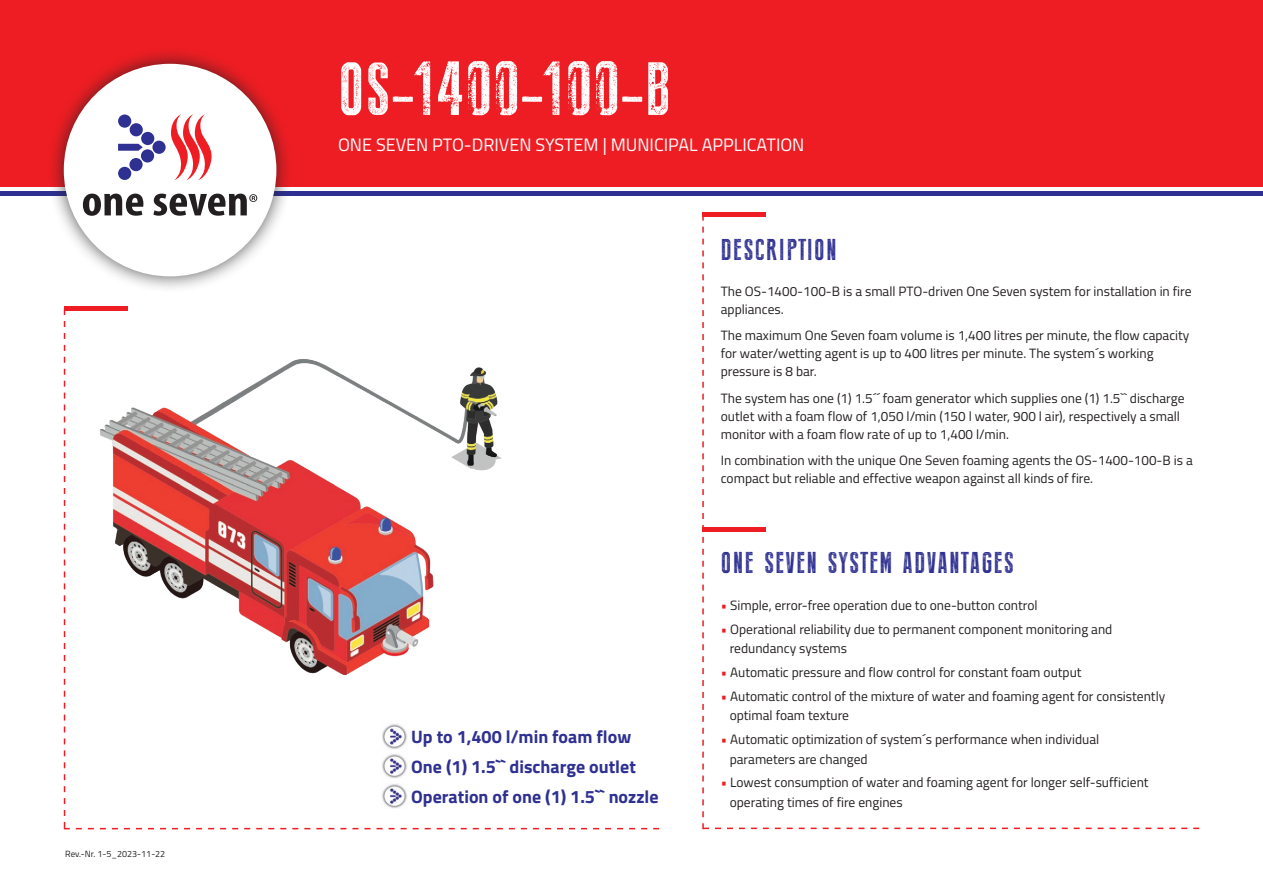
<style>
.page{position:relative;width:1263px;height:893px;background:#fff}
.page>*{position:absolute;margin:0;border:0;box-sizing:border-box;transform-origin:0 0}
.t1{font:75px "Press Style";letter-spacing:.02em;color:#fff}
.t2{font:30px "Press Style";letter-spacing:.055em;color:#2e3092}
.t3{font:700 18px/29.7px "Titillium";color:#2e3092}
.t4{font:18px "Titillium";color:#fff}
.t5{font:13.5px/18px "Titillium";color:#231f20}
.t6{font:9px "Titillium";color:#231f20}
.s1{color:#ee1d23}
</style>
<div class="page">
<div style="left:0;top:0;width:1263px;height:187px;background:#ee1d23"></div>
<div style="left:0;top:191px;width:1263px;height:5px;background:#2e3092"></div>
<svg style="left:702px;top:217px;width:497px;height:612px"></svg>
<hr style="left:702px;top:213px;width:64px;height:4px;background:#ee1d23">
<div style="left:47px;top:47px;width:246px;height:246px;background:#231f20;opacity:.75"></div>
<div style="left:64px;top:64px;width:212px;height:212px;background:#fff;border-radius:50%"></div>
<svg style="left:83px;top:194px;width:60px;height:22px"></svg>
<svg style="left:153px;top:194px;width:104px;height:22px"></svg>
<svg style="left:118px;top:144px;width:25px;height:7px"></svg>
<div style="left:118px;top:115px;width:13px;height:13px;background:#2e3092;border-radius:50%"></div>
<div style="left:130px;top:123px;width:13px;height:13px;background:#2e3092;border-radius:50%"></div>
<div style="left:141px;top:132px;width:13px;height:13px;background:#2e3092;border-radius:50%"></div>
<div style="left:152px;top:141px;width:14px;height:13px;background:#2e3092;border-radius:50%"></div>
<div style="left:141px;top:149px;width:13px;height:14px;background:#2e3092;border-radius:50%"></div>
<div style="left:129px;top:158px;width:14px;height:13px;background:#2e3092;border-radius:50%"></div>
<div style="left:118px;top:167px;width:13px;height:13px;background:#2e3092;border-radius:50%"></div>
<svg style="left:171px;top:114px;width:41px;height:66px"></svg>
<hr style="left:702px;top:527px;width:64px;height:4px;background:#ee1d23">
<img style="left:51px;top:286px;width:450px;height:389px">
<img style="left:382px;top:724px;width:25px;height:25px">
<img style="left:382px;top:753px;width:25px;height:26px">
<img style="left:382px;top:783px;width:25px;height:26px">
<p class="t6" style="left:65px;top:848px;width:102px">Rev.-Nr. 1-5_2023-11-22</p>
<h1 class="t1" style="left:338px;top:49px;width:334px">OS-1400-100-B</h1>
<h3 class="t4" style="left:338px;top:131px;width:468px">ONE SEVEN PTO-DRIVEN SYSTEM | MUNICIPAL APPLICATION</h3>
<h3 class="t3" style="left:411px;top:721px;width:249px">Up to 1,400 l/min foam flow<br>One (1) 1.5`` discharge outlet<br>Operation of one (1) 1.5`` nozzle</h3>
<h2 class="t2" style="left:721px;top:233px;width:117px">DESCRIPTION</h2>
<p class="t5" style="left:721px;top:281px;width:472px">The OS-1400-100-B is a small PTO-driven One Seven system for installation in fire appliances.</p>
<p class="t5" style="left:721px;top:326px;width:470px">The maximum One Seven foam volume is 1,400 litres per minute, the flow capacity for water/wetting agent is up to 400 litres per minute. The system´s working pressure is 8 bar.</p>
<p class="t5" style="left:721px;top:388px;width:465px">The system has one (1) 1.5´´ foam generator which supplies one (1) 1.5`` discharge outlet with a foam flow of 1,050 l/min (150 l water, 900 l air), respectively a small monitor with a foam flow rate of up to 1,400 l/min.</p>
<p class="t5" style="left:721px;top:451px;width:473px">In combination with the unique One Seven foaming agents the OS-1400-100-B is a compact but reliable and effective weapon against all kinds of fire.</p>
<h2 class="t2" style="left:721px;top:546px;width:294px">ONE SEVEN SYSTEM ADVANTAGES</h2>
<p class="t5" style="left:721px;top:596px;width:318px"><span class="s1">•</span> Simple, error-free operation due to one-button control</p>
<p class="t5" style="left:730px;top:619px;width:384px;line-height:19.5px;text-indent:-9px"><span class="s1">•</span> Operational reliability due to permanent component monitoring and redundancy systems</p>
<p class="t5" style="left:721px;top:663px;width:362px"><span class="s1">•</span> Automatic pressure and flow control for constant foam output</p>
<p class="t5" style="left:730px;top:686px;width:437px;line-height:19.5px;text-indent:-9px"><span class="s1">•</span> Automatic control of the mixture of water and foaming agent for consistently optimal foam texture</p>
<p class="t5" style="left:730px;top:729px;width:371px;line-height:19.5px;text-indent:-9px"><span class="s1">•</span> Automatic optimization of system´s performance when individual parameters are changed</p>
<p class="t5" style="left:730px;top:772px;width:420px;line-height:19.5px;text-indent:-9px"><span class="s1">•</span> Lowest consumption of water and foaming agent for longer self-sufficient operating times of fire engines</p>
</div>
